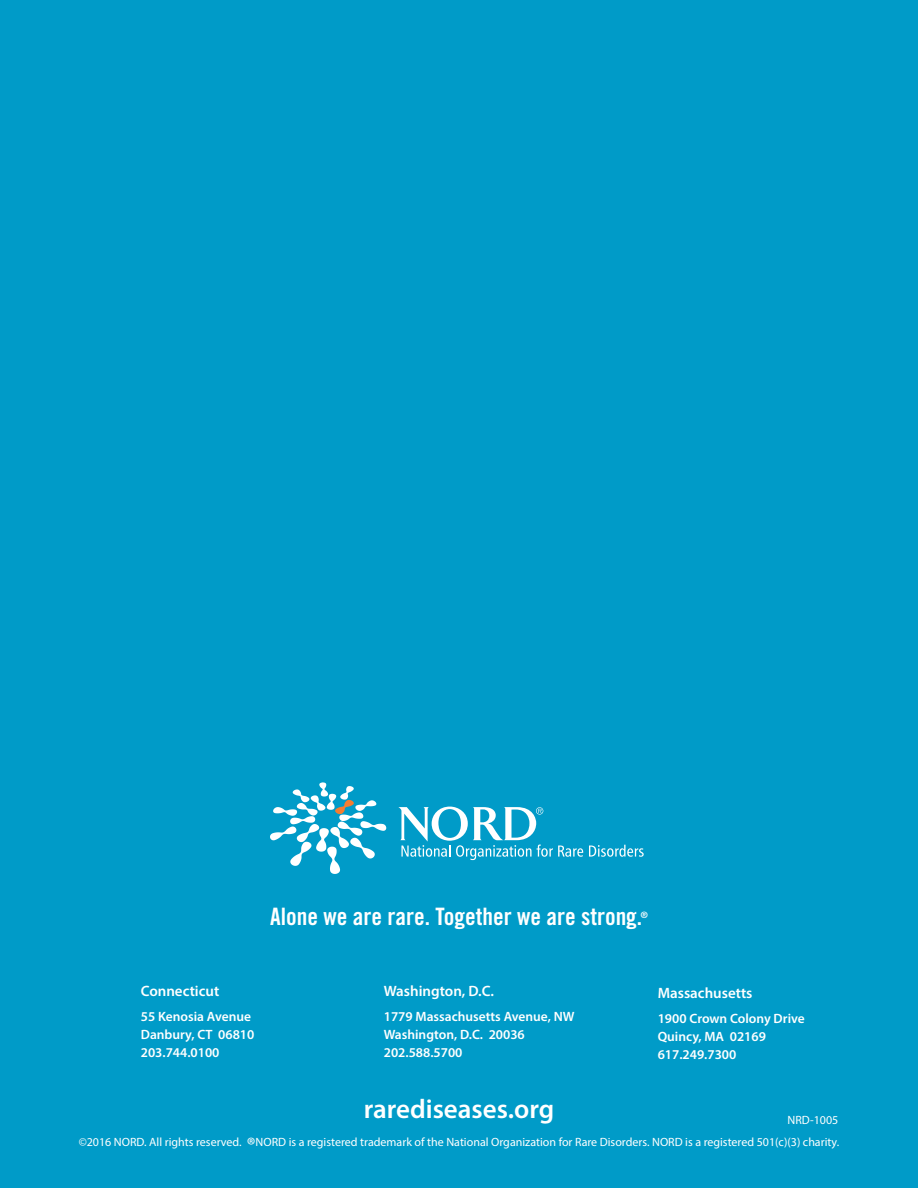
<style>
.page{position:relative;width:918px;height:1188px;background:#009bc8}
.page>*{position:absolute;margin:0;border:0;box-sizing:border-box;transform-origin:0 0}
.t1{font:600 27px "Myriad Pro";color:#fff}
.t2{font:24px "Trade Gothic LT Std Bd Cn 20";color:#fff}
.t3{font:600 15px "Myriad Pro";color:#fff}
.t4{font:600 13.5px/18px "Myriad Pro";color:#fff}
.t5{font:12px "Myriad Pro";color:#fff}
.t6{font:8.7px "Trade Gothic LT Std Bd Cn 20";color:#fff}
.s1{font-size:21px}
</style>
<div class="page">
<svg style="left:589px;top:845px;width:55px;height:12px"></svg>
<svg style="left:398px;top:806px;width:185px;height:54px"></svg>
<svg style="left:270px;top:782px;width:116px;height:92px"></svg>
<h2 class="t2" style="left:270px;top:901px;width:374px">Alone we are rare. Together we are strong.</h2>
<p class="t6" style="left:641px;top:910px;width:8px">®</p>
<p class="t3" style="left:141px;top:982px;width:80px">Connecticut</p>
<p class="t4" style="left:141px;top:1007px;width:115px">55 Kenosia Avenue<br>Danbury, CT 06810<br>203.744.0100</p>
<p class="t3" style="left:384px;top:982px;width:112px">Washington, D.C.</p>
<p class="t4" style="left:384px;top:1007px;width:192px">1779 Massachusetts Avenue, NW<br>Washington, D.C. 20036<br>202.588.5700</p>
<h1 class="t1" style="left:364px;top:1092px;width:192px">rarediseases.org</h1>
<p class="t3" style="left:658px;top:984px;width:96px">Massachusetts</p>
<p class="t4" style="left:658px;top:1009px;width:149px">1900 Crown Colony Drive<br>Quincy, MA 02169<br>617.249.7300</p>
<p class="t5" style="left:788px;top:1113px;width:52px">NRD-1005</p>
<p class="t5" style="left:79px;top:1135px;width:762px">©2016 NORD. All rights reserved. <span class="s1">®</span>NORD is a registered trademark of the National Organization for Rare Disorders. NORD is a registered 501(c)(3) charity.</p>
</div>
